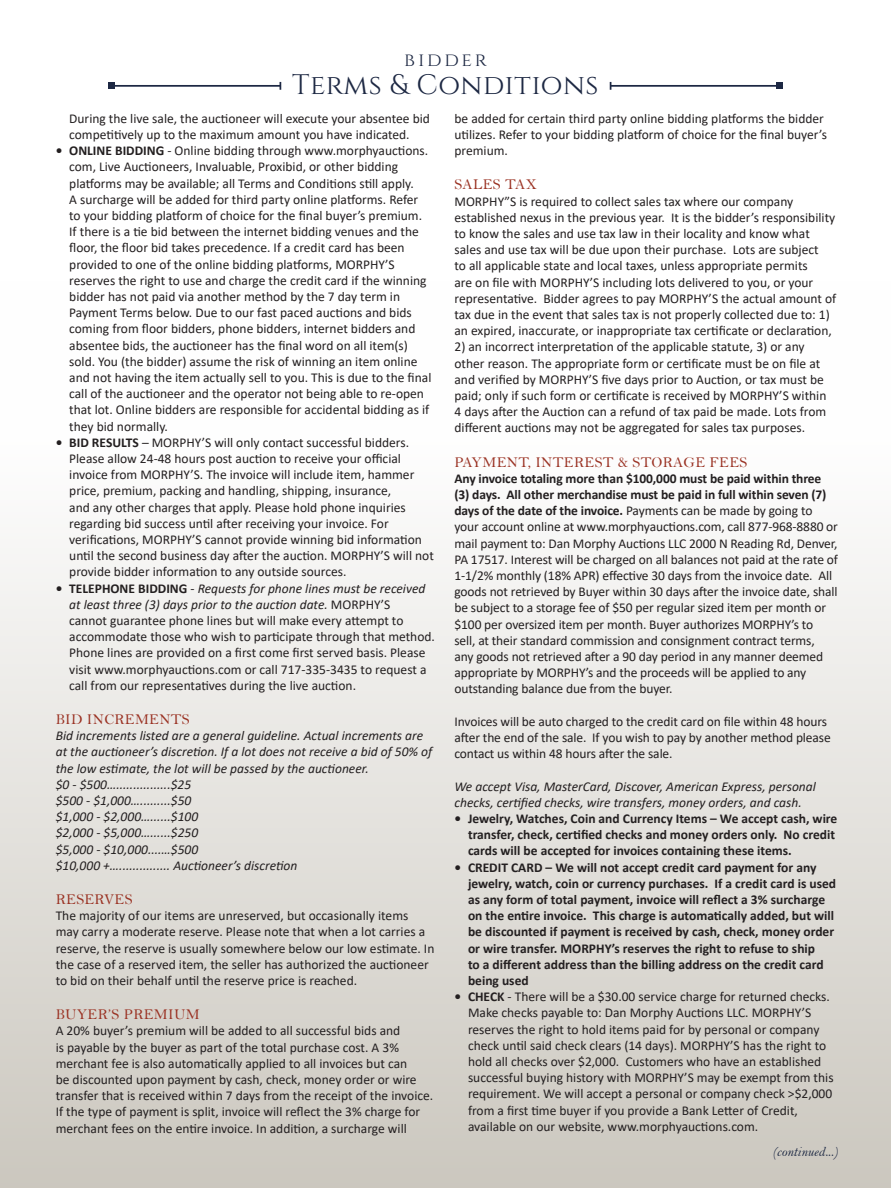
<style>
.page{position:relative;width:891px;height:1188px;background:#fff}
.page>*{position:absolute;margin:0;border:0;box-sizing:border-box;transform-origin:0 0}
.t1{font:28.2px "Cinzel";letter-spacing:.02em;color:#1d2843}
.t2{font:19.2px "Cinzel";letter-spacing:.14em;color:#1d2843}
.Lot{font:15px "Bell";letter-spacing:.02em;color:#9a3223}
.Lot-2{font:13.5px/16.2px "Calibri";color:#231f20}
.t3{font:700 13.5px/16.2px "Calibri";color:#231f20}
.Lot-3{font:italic 13.5px/16.2px "Calibri";color:#231f20}
.Lot-4{font:13.5px "Bell MT Italic";color:#1d2843}
.s1{font-weight:700}
.s2{font-style:italic}
</style>
<div class="page">
<div style="left:0;top:281px;width:891px;height:907px;background:linear-gradient(to bottom,#fff,#cdc9c0)"></div>
<hr style="left:112px;top:85px;width:168px;height:2px;background:#1d2843">
<div style="left:108px;top:82px;width:7px;height:7px;background:#1d2843"></div>
<hr style="left:611px;top:85px;width:168px;height:2px;background:#1d2843">
<div style="left:776px;top:82px;width:7px;height:7px;background:#1d2843"></div>
<h2 class="t2" style="left:404px;top:49px;width:84px">bidder</h2>
<h1 class="t1" style="left:292px;top:69px;width:308px">Terms &amp; Conditions</h1>
<p class="Lot-2" style="left:69px;top:110px;width:362px">During the live sale, the auctioneer will execute your absentee bid competitively up to the maximum amount you have indicated.</p>
<p class="Lot-2" style="left:69px;top:142px;width:364px;text-indent:-14px"><span class="s1">• ONLINE BIDDING</span> - Online bidding through www.morphyauctions. com, Live Auctioneers, Invaluable, Proxibid, or other bidding platforms may be available; all Terms and Conditions still apply.<br>A surcharge will be added for third party online platforms. Refer to your bidding platform of choice for the final buyer’s premium.<br>If there is a tie bid between the internet bidding venues and the floor, the floor bid takes precedence. If a credit card has been provided to one of the online bidding platforms, MORPHY’S reserves the right to use and charge the credit card if the winning bidder has not paid via another method by the 7 day term in Payment Terms below. Due to our fast paced auctions and bids coming from floor bidders, phone bidders, internet bidders and absentee bids, the auctioneer has the final word on all item(s) sold. You (the bidder) assume the risk of winning an item online and not having the item actually sell to you. This is due to the final call of the auctioneer and the operator not being able to re-open that lot. Online bidders are responsible for accidental bidding as if they bid normally.</p>
<p class="Lot-2" style="left:69px;top:434px;width:366px;text-indent:-14px"><span class="s1">• BID RESULTS</span> – MORPHY’S will only contact successful bidders.<br>Please allow 24-48 hours post auction to receive your official invoice from MORPHY’S. The invoice will include item, hammer price, premium, packing and handling, shipping, insurance,<br>and any other charges that apply. Please hold phone inquiries regarding bid success until after receiving your invoice. For verifications, MORPHY’S cannot provide winning bid information until the second business day after the auction. MORPHY’S will not provide bidder information to any outside sources.</p>
<p class="Lot-2" style="left:69px;top:580px;width:367px;text-indent:-14px"><span class="s1">• TELEPHONE BIDDING</span> - <span class="s2">Requests for phone lines must be received at least three (3) days prior to the auction date.</span> MORPHY’S<br>cannot guarantee phone lines but will make every attempt to accommodate those who wish to participate through that method.<br>Phone lines are provided on a first come first served basis. Please visit www.morphyauctions.com or call 717-335-3435 to request a call from our representatives during the live auction.</p>
<p class="Lot" style="left:56px;top:710px;width:136px">BID INCREMENTS</p>
<p class="Lot-3" style="left:56px;top:727px;width:378px">Bid increments listed are a general guideline. Actual increments are at the auctioneer’s discretion. If a lot does not receive a bid of 50% of the low estimate, the lot will be passed by the auctioneer.</p>
<p class="Lot-3" style="left:56px;top:776px;width:137px">$0 - $500…................$25</p>
<p class="Lot-3" style="left:56px;top:792px;width:137px">$500 - $1,000….........$50</p>
<p class="Lot-3" style="left:56px;top:808px;width:144px">$1,000 - $2,000…......$100</p>
<p class="Lot-3" style="left:56px;top:824px;width:144px">$2,000 - $5,000…......$250</p>
<p class="Lot-3" style="left:56px;top:840px;width:144px">$5,000 - $10,000....…$500</p>
<p class="Lot-3" style="left:56px;top:857px;width:243px">$10,000 +…............... Auctioneer’s discretion</p>
<p class="Lot" style="left:56px;top:890px;width:78px">RESERVES</p>
<p class="Lot-2" style="left:56px;top:907px;width:380px">The majority of our items are unreserved, but occasionally items may carry a moderate reserve. Please note that when a lot carries a reserve, the reserve is usually somewhere below our low estimate. In the case of a reserved item, the seller has authorized the auctioneer to bid on their behalf until the reserve price is reached.</p>
<p class="Lot" style="left:56px;top:1006px;width:145px">BUYER’S PREMIUM</p>
<p class="Lot-2" style="left:56px;top:1022px;width:379px">A 20% buyer’s premium will be added to all successful bids and<br>is payable by the buyer as part of the total purchase cost. A 3% merchant fee is also automatically applied to all invoices but can<br>be discounted upon payment by cash, check, money order or wire transfer that is received within 7 days from the receipt of the invoice.<br>If the type of payment is split, invoice will reflect the 3% charge for merchant fees on the entire invoice. In addition, a surcharge will</p>
<p class="Lot-2" style="left:454px;top:110px;width:374px">be added for certain third party online bidding platforms the bidder utilizes. Refer to your bidding platform of choice for the final buyer’s premium.</p>
<p class="Lot" style="left:454px;top:176px;width:84px">SALES TAX</p>
<p class="Lot-2" style="left:454px;top:193px;width:383px">MORPHY”S is required to collect sales tax where our company established nexus in the previous year. It is the bidder’s responsibility to know the sales and use tax law in their locality and know what sales and use tax will be due upon their purchase. Lots are subject<br>to all applicable state and local taxes, unless appropriate permits<br>are on file with MORPHY’S including lots delivered to you, or your representative. Bidder agrees to pay MORPHY’S the actual amount of tax due in the event that sales tax is not properly collected due to: 1) an expired, inaccurate, or inappropriate tax certificate or declaration,</p>
<p class="Lot-2" style="left:454px;top:338px;width:373px">2) an incorrect interpretation of the applicable statute, 3) or any other reason. The appropriate form or certificate must be on file at and verified by MORPHY’S five days prior to Auction, or tax must be paid; only if such form or certificate is received by MORPHY’S within 4 days after the Auction can a refund of tax paid be made. Lots from different auctions may not be aggregated for sales tax purposes.</p>
<p class="Lot" style="left:454px;top:453px;width:294px">PAYMENT, INTEREST &amp; STORAGE FEES</p>
<p class="Lot-2" style="left:454px;top:470px;width:385px"><span class="s1">Any invoice totaling more than $100,000 must be paid within three (3) days. All other merchandise must be paid in full within seven (7) days of the date of the invoice.</span> Payments can be made by going to your account online at www.morphyauctions.com, call 877-968-8880 or mail payment to: Dan Morphy Auctions LLC 2000 N Reading Rd, Denver, PA 17517. Interest will be charged on all balances not paid at the rate of 1-1/2% monthly (18% APR) effective 30 days from the invoice date. All goods not retrieved by Buyer within 30 days after the invoice date, shall be subject to a storage fee of $50 per regular sized item per month or $100 per oversized item per month. Buyer authorizes MORPHY’s to<br>sell, at their standard commission and consignment contract terms,<br>any goods not retrieved after a 90 day period in any manner deemed appropriate by MORPHY’s and the proceeds will be applied to any outstanding balance due from the buyer.</p>
<p class="Lot-2" style="left:454px;top:713px;width:378px">Invoices will be auto charged to the credit card on file within 48 hours after the end of the sale. If you wish to pay by another method please contact us within 48 hours after the sale.</p>
<p class="Lot-3" style="left:454px;top:777px;width:363px">We accept Visa, MasterCard, Discover, American Express, personal checks, certified checks, wire transfers, money orders, and cash.</p>
<p class="t3" style="left:468px;top:810px;width:371px;text-indent:-14px">• Jewelry, Watches, Coin and Currency Items – We accept cash, wire transfer, check, certified checks and money orders only. No credit cards will be accepted for invoices containing these items.</p>
<p class="t3" style="left:468px;top:859px;width:370px;text-indent:-14px">• CREDIT CARD – We will not accept credit card payment for any jewelry, watch, coin or currency purchases. If a credit card is used as any form of total payment, invoice will reflect a 3% surcharge on the entire invoice. This charge is automatically added, but will be discounted if payment is received by cash, check, money order or wire transfer. MORPHY’s reserves the right to refuse to ship<br>to a different address than the billing address on the credit card being used</p>
<p class="Lot-2" style="left:468px;top:988px;width:367px;text-indent:-14px"><span class="s1">• CHECK</span> - There will be a $30.00 service charge for returned checks.<br>Make checks payable to: Dan Morphy Auctions LLC. MORPHY’S reserves the right to hold items paid for by personal or company check until said check clears (14 days). MORPHY’S has the right to hold all checks over $2,000. Customers who have an established successful buying history with MORPHY’S may be exempt from this requirement. We will accept a personal or company check &gt;$2,000 from a first time buyer if you provide a Bank Letter of Credit, available on our website, www.morphyauctions.com.</p>
<p class="Lot-4" style="left:773px;top:1144px;width:67px">(continued...)</p>
</div>
